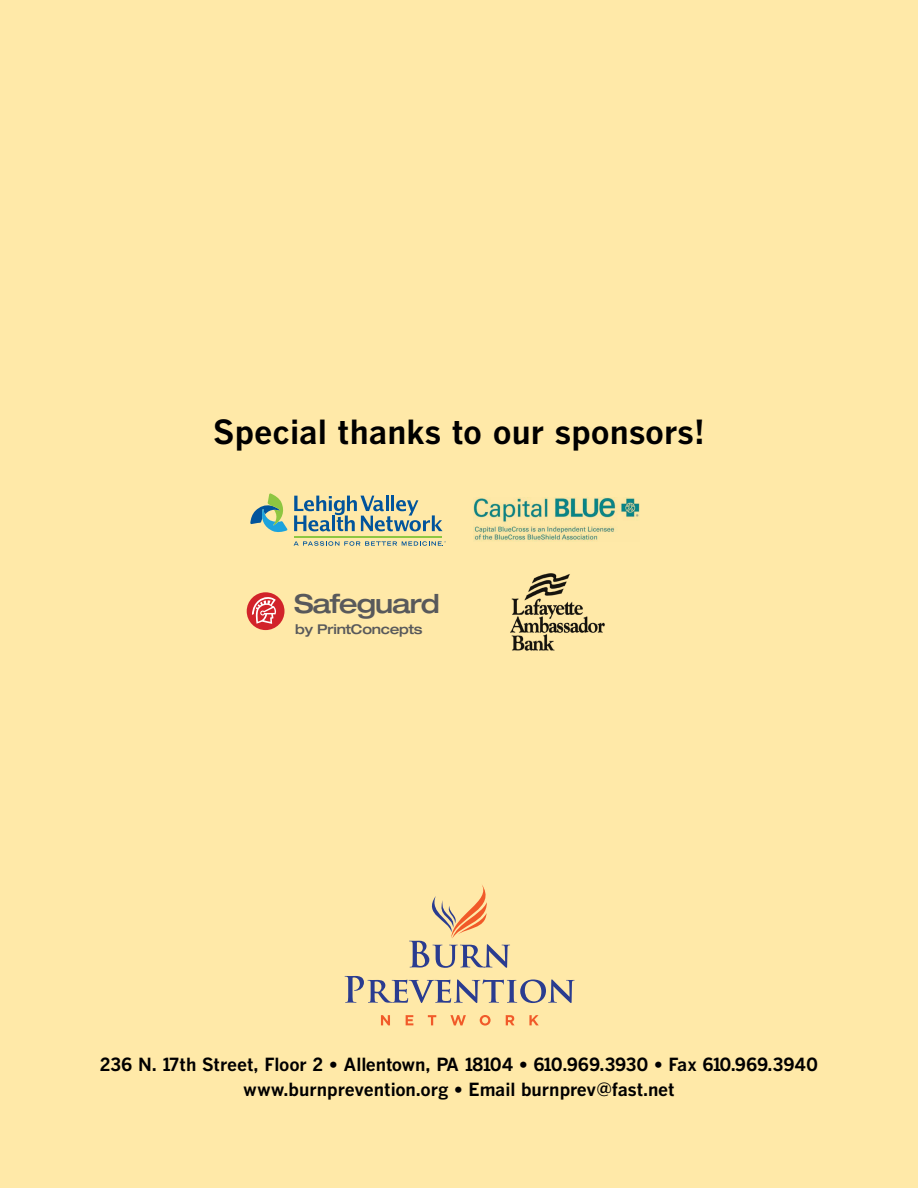
<style>
.page{position:relative;width:918px;height:1188px;background:#ffe9a8}
.page>*{position:absolute;margin:0;border:0;box-sizing:border-box;transform-origin:0 0}
.t1{font:700 33px "Benton Gothic";color:#000}
.t2{font:500 expanded 26.25px "Helvetica Neue";letter-spacing:-.04em;color:#58595b}
.t3{font:700 18px/24.6px "Benton Gothic";letter-spacing:-.005em;color:#000;text-align:center}
.t4{font:500 expanded 13.5px "Helvetica Neue";letter-spacing:-.02em;color:#58595b}
</style>
<div class="page">
<svg style="left:250px;top:493px;width:38px;height:40px"></svg>
<svg style="left:294px;top:541px;width:152px;height:5px"></svg>
<svg style="left:294px;top:496px;width:149px;height:35px"></svg>
<hr style="left:294px;top:537px;width:148px;height:1px;background:#8ec641">
<img style="left:474px;top:497px;width:166px;height:45px">
<img style="left:510px;top:573px;width:95px;height:78px">
<svg style="left:381px;top:1015px;width:9px;height:10px"></svg>
<svg style="left:406px;top:1015px;width:7px;height:10px"></svg>
<svg style="left:428px;top:1015px;width:8px;height:10px"></svg>
<svg style="left:450px;top:1015px;width:16px;height:10px"></svg>
<svg style="left:480px;top:1015px;width:11px;height:11px"></svg>
<svg style="left:506px;top:1015px;width:9px;height:10px"></svg>
<svg style="left:529px;top:1015px;width:10px;height:10px"></svg>
<svg style="left:409px;top:885px;width:101px;height:83px"></svg>
<svg style="left:345px;top:976px;width:230px;height:27px"></svg>
<div style="left:247px;top:592px;width:37px;height:38px;background:#d2232a;border-radius:50%"></div>
<svg style="left:252px;top:596px;width:24px;height:28px"></svg>
<h1 class="t1" style="left:213px;top:411px;width:493px">Special thanks to our sponsors!</h1>
<h2 class="t2" style="left:294px;top:588px;width:147px">Safeguard</h2>
<p class="t4" style="left:295px;top:620px;width:129px">by PrintConcepts</p>
<p class="t3" style="left:100px;top:1052px;width:720px">236 N. 17th Street, Floor 2 • Allentown, PA 18104 • 610.969.3930 • Fax 610.969.3940 www.burnprevention.org • Email burnprev@fast.net</p>
</div>
